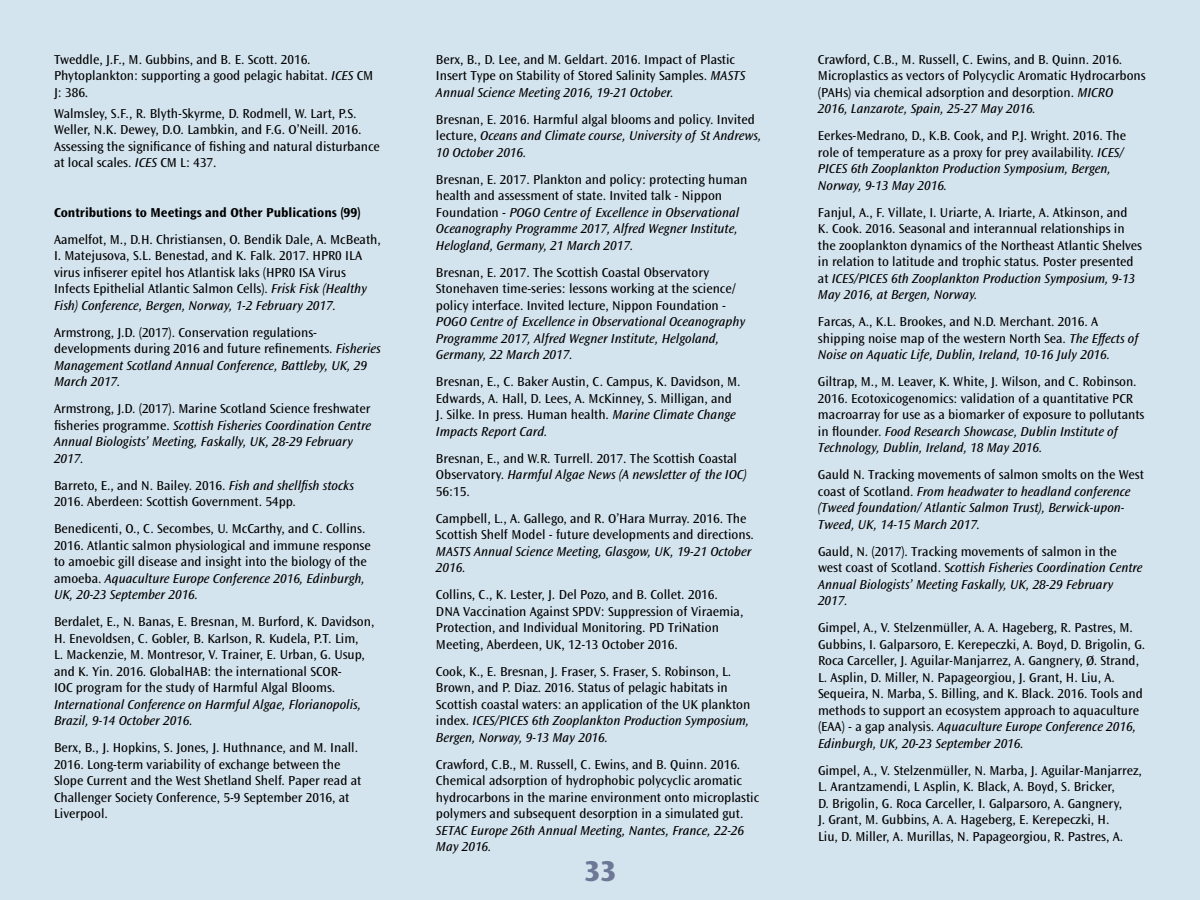
<style>
.page{position:relative;width:1200px;height:900px;background:#d4e4ef}
.page>*{position:absolute;margin:0;border:0;box-sizing:border-box;transform-origin:0 0}
.t1{font:800 30px "Ocean Sans MT Pro";color:#6d7796}
.t2{font:13.5px/16.5px "Ocean Sans MT Pro";color:#000}
.t3{font:italic 13.5px/16.5px "Ocean Sans MT Pro";color:#000}
.t4{font:700 13.5px "Ocean Sans MT Pro";color:#000}
.s1{font-style:italic}
.s2{font-style:normal}
</style>
<div class="page">
<p class="t2" style="left:54px;top:51px;width:321px">Tweddle, J.F., M. Gubbins, and B. E. Scott. 2016.<br>Phytoplankton: supporting a good pelagic habitat. <span class="s1">ICES</span> CM<br>J: 386.</p>
<p class="t2" style="left:54px;top:105px;width:327px">Walmsley, S.F., R. Blyth-Skyrme, D. Rodmell, W. Lart, P.S.<br>Weller, N.K. Dewey, D.O. Lambkin, and F.G. O’Neill. 2016.<br>Assessing the significance of fishing and natural disturbance at local scales. <span class="s1">ICES</span> CM L: 437.</p>
<p class="t4" style="left:54px;top:204px;width:308px">Contributions to Meetings and Other Publications (99)</p>
<p class="t2" style="left:54px;top:231px;width:328px">Aamelfot, M., D.H. Christiansen, O. Bendik Dale, A. McBeath, I. Matejusova, S.L. Benestad, and K. Falk. 2017. HPR0 ILA virus infiserer epitel hos Atlantisk laks (HPR0 ISA Virus Infects Epithelial Atlantic Salmon Cells). <span class="s1">Frisk Fisk (Healthy Fish) Conference, Bergen, Norway, 1-2 February 2017.</span></p>
<p class="t2" style="left:54px;top:324px;width:328px">Armstrong, J.D. (2017). Conservation regulations&shy;developments during 2016 and future refinements. <span class="s1">Fisheries Management Scotland Annual Conference, Battleby, UK, 29<br>March 2017.</span></p>
<p class="t3" style="left:54px;top:401px;width:319px"><span class="s2">Armstrong, J.D. (2017). Marine Scotland Science freshwater fisheries programme.</span> Scottish Fisheries Coordination Centre Annual Biologists’ Meeting, Faskally, UK, 28-29 February 2017.</p>
<p class="t2" style="left:54px;top:477px;width:302px">Barreto, E., and N. Bailey. 2016. <span class="s1">Fish and shellfish stocks<br></span>2016. Aberdeen: Scottish Government. 54pp.</p>
<p class="t2" style="left:54px;top:520px;width:318px">Benedicenti, O., C. Secombes, U. McCarthy, and C. Collins.<br>2016. Atlantic salmon physiological and immune response to amoebic gill disease and insight into the biology of the amoeba. <span class="s1">Aquaculture Europe Conference 2016, Edinburgh, UK, 20-23 September 2016.</span></p>
<p class="t2" style="left:54px;top:613px;width:322px">Berdalet, E., N. Banas, E. Bresnan, M. Burford, K. Davidson, H. Enevoldsen, C. Gobler, B. Karlson, R. Kudela, P.T. Lim,<br>L. Mackenzie, M. Montresor, V. Trainer, E. Urban, G. Usup, and K. Yin. 2016. GlobalHAB: the international SCOR-<br>IOC program for the study of Harmful Algal Blooms.<br><span class="s1">International Conference on Harmful Algae, Florianopolis, Brazil, 9-14 October 2016.</span></p>
<p class="t2" style="left:54px;top:739px;width:309px">Berx, B., J. Hopkins, S. Jones, J. Huthnance, and M. Inall.<br>2016. Long-term variability of exchange between the Slope Current and the West Shetland Shelf. Paper read at Challenger Society Conference, 5-9 September 2016, at Liverpool.</p>
<p class="t2" style="left:436px;top:51px;width:311px">Berx, B., D. Lee, and M. Geldart. 2016. Impact of Plastic<br>Insert Type on Stability of Stored Salinity Samples. <span class="s1">MASTS<br>Annual Science Meeting 2016, 19-21 October.</span></p>
<p class="t3" style="left:436px;top:111px;width:327px"><span class="s2">Bresnan, E. 2016. Harmful algal blooms and policy. Invited lecture,</span> Oceans and Climate course, University of St Andrews,<br>10 October 2016.</p>
<p class="t3" style="left:436px;top:171px;width:313px"><span class="s2">Bresnan, E. 2017. Plankton and policy: protecting human health and assessment of state. Invited talk - Nippon Foundation -</span> POGO Centre of Excellence in Observational Oceanography Programme 2017, Alfred Wegner Institute, Helogland, Germany, 21 March 2017.</p>
<p class="t2" style="left:436px;top:264px;width:311px">Bresnan, E. 2017. The Scottish Coastal Observatory Stonehaven time-series: lessons working at the science/ policy interface. Invited lecture, Nippon Foundation - <span class="s1">POGO Centre of Excellence in Observational Oceanography Programme 2017, Alfred Wegner Institute, Helgoland, Germany, 22 March 2017.</span></p>
<p class="t2" style="left:436px;top:373px;width:306px">Bresnan, E., C. Baker Austin, C. Campus, K. Davidson, M.<br>Edwards, A. Hall, D. Lees, A. McKinney, S. Milligan, and J. Silke. In press. Human health. <span class="s1">Marine Climate Change Impacts Report Card.</span></p>
<p class="t2" style="left:436px;top:450px;width:312px">Bresnan, E., and W.R. Turrell. 2017. The Scottish Coastal<br>Observatory. <span class="s1">Harmful Algae News (A newsletter of the IOC)<br></span>56:15.</p>
<p class="t2" style="left:436px;top:510px;width:320px">Campbell, L., A. Gallego, and R. O’Hara Murray. 2016. The Scottish Shelf Model - future developments and directions.<br><span class="s1">MASTS Annual Science Meeting, Glasgow, UK, 19-21 October 2016.</span></p>
<p class="t2" style="left:436px;top:586px;width:309px">Collins, C., K. Lester, J. Del Pozo, and B. Collet. 2016.<br>DNA Vaccination Against SPDV: Suppression of Viraemia, Protection, and Individual Monitoring. PD TriNation Meeting, Aberdeen, UK, 12-13 October 2016.</p>
<p class="t2" style="left:436px;top:663px;width:316px">Cook, K., E. Bresnan, J. Fraser, S. Fraser, S. Robinson, L.<br>Brown, and P. Diaz. 2016. Status of pelagic habitats in Scottish coastal waters: an application of the UK plankton index. <span class="s1">ICES/PICES 6th Zooplankton Production Symposium, Bergen, Norway, 9-13 May 2016.</span></p>
<p class="t2" style="left:436px;top:756px;width:325px">Crawford, C.B., M. Russell, C. Ewins, and B. Quinn. 2016.<br>Chemical adsorption of hydrophobic polycyclic aromatic hydrocarbons in the marine environment onto microplastic polymers and subsequent desorption in a simulated gut.<br><span class="s1">SETAC Europe 26th Annual Meeting, Nantes, France, 22-26<br>May 2016.</span></p>
<h1 class="t1" style="left:584px;top:853px;width:33px">33</h1>
<p class="t2" style="left:818px;top:51px;width:329px">Crawford, C.B., M. Russell, C. Ewins, and B. Quinn. 2016.<br>Microplastics as vectors of Polycyclic Aromatic Hydrocarbons (PAHs) via chemical adsorption and desorption. <span class="s1">MICRO 2016, Lanzarote, Spain, 25-27 May 2016.</span></p>
<p class="t2" style="left:818px;top:127px;width:310px">Eerkes-Medrano, D., K.B. Cook, and P.J. Wright. 2016. The role of temperature as a proxy for prey availability. <span class="s1">ICES/ PICES 6th Zooplankton Production Symposium, Bergen, Norway, 9-13 May 2016.</span></p>
<p class="t2" style="left:818px;top:204px;width:326px">Fanjul, A., F. Villate, I. Uriarte, A. Iriarte, A. Atkinson, and<br>K. Cook. 2016. Seasonal and interannual relationships in the zooplankton dynamics of the Northeast Atlantic Shelves in relation to latitude and trophic status. Poster presented at <span class="s1">ICES/PICES 6th Zooplankton Production Symposium, 9-13<br>May 2016, at Bergen, Norway.</span></p>
<p class="t2" style="left:818px;top:313px;width:322px">Farcas, A., K.L. Brookes, and N.D. Merchant. 2016. A shipping noise map of the western North Sea. <span class="s1">The Effects of<br>Noise on Aquatic Life, Dublin, Ireland, 10-16 July 2016.</span></p>
<p class="t2" style="left:818px;top:373px;width:328px">Giltrap, M., M. Leaver, K. White, J. Wilson, and C. Robinson.<br>2016. Ecotoxicogenomics: validation of a quantitative PCR macroarray for use as a biomarker of exposure to pollutants in flounder. <span class="s1">Food Research Showcase, Dublin Institute of Technology, Dublin, Ireland, 18 May 2016.</span></p>
<p class="t3" style="left:818px;top:466px;width:327px"><span class="s2">Gauld N. Tracking movements of salmon smolts on the West coast of Scotland.</span> From headwater to headland conference (Tweed foundation/ Atlantic Salmon Trust), Berwick-upon-Tweed, UK, 14-15 March 2017.</p>
<p class="t3" style="left:818px;top:543px;width:326px"><span class="s2">Gauld, N. (2017). Tracking movements of salmon in the west coast of Scotland. S</span>cottish Fisheries Coordination Centre Annual Biologists’ Meeting Faskally, UK, 28-29 February 2017.</p>
<p class="t2" style="left:818px;top:619px;width:329px">Gimpel, A., V. Stelzenmüller, A. A. Hageberg, R. Pastres, M.<br>Gubbins, I. Galparsoro, E. Kerepeczki, A. Boyd, D. Brigolin, G.<br>Roca Carceller, J. Aguilar-Manjarrez, A. Gangnery, Ø. Strand, L. Asplin, D. Miller, N. Papageorgiou, J. Grant, H. Liu, A.<br>Sequeira, N. Marba, S. Billing, and K. Black. 2016. Tools and methods to support an ecosystem approach to aquaculture (EAA) - a gap analysis. <span class="s1">Aquaculture Europe Conference 2016, Edinburgh, UK, 20-23 September 2016.</span></p>
<p class="t2" style="left:818px;top:762px;width:325px">Gimpel, A., V. Stelzenmüller, N. Marba, J. Aguilar-Manjarrez, L. Arantzamendi, L Asplin, K. Black, A. Boyd, S. Bricker,<br>D. Brigolin, G. Roca Carceller, I. Galparsoro, A. Gangnery,<br>J. Grant, M. Gubbins, A. A. Hageberg, E. Kerepeczki, H.<br>Liu, D. Miller, A. Murillas, N. Papageorgiou, R. Pastres, A.</p>
</div>
